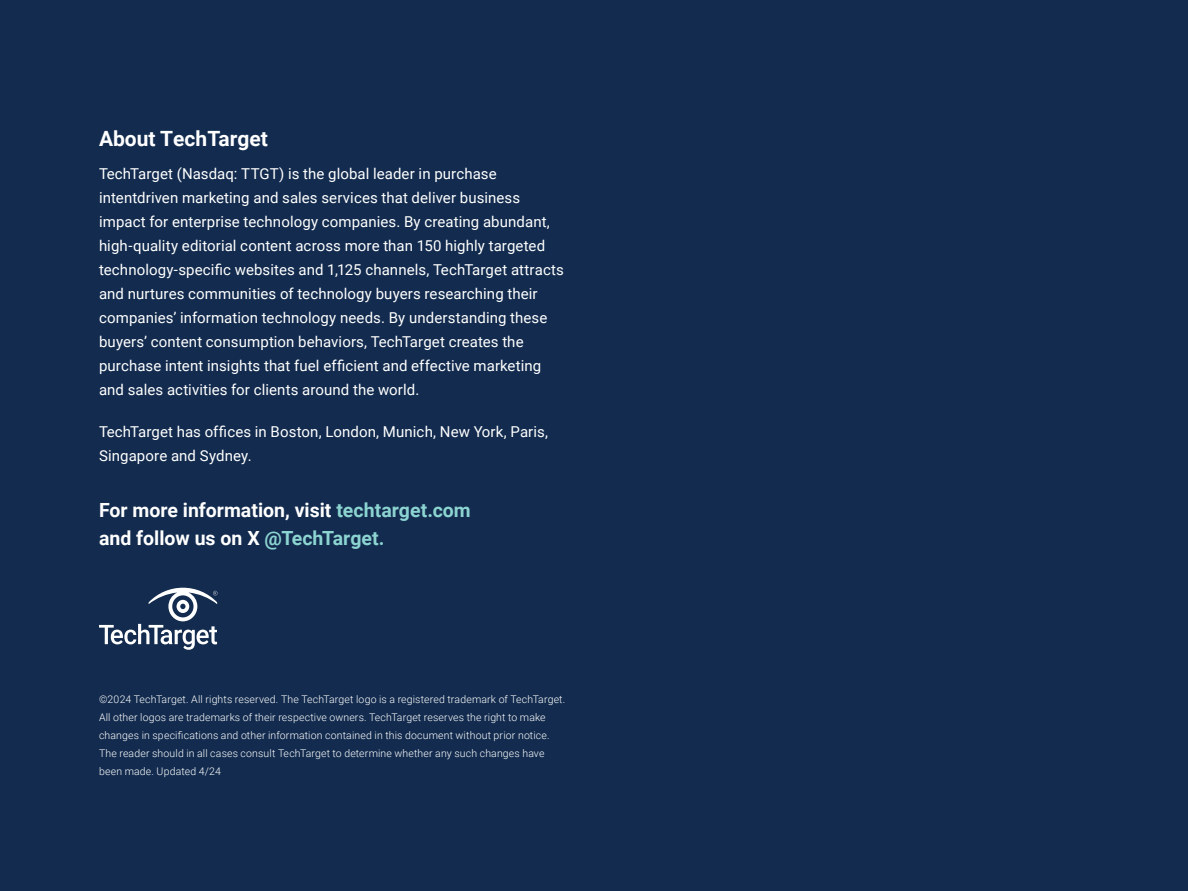
<style>
.page{position:relative;width:1188px;height:891px;background:#122b4e}
.page>*{position:absolute;margin:0;border:0;box-sizing:border-box;transform-origin:0 0}
.t1{font:700 21px "Roboto";color:#fff}
.t2{font:700 19.5px/28.5px "Roboto";color:#fff}
.t3{font:15px/24px "Roboto";letter-spacing:.005em;color:#fff}
.t4{font:300 10.5px/18px "Roboto";letter-spacing:.015em;color:#fff}
.s1{color:#8cd4d1}
</style>
<div class="page">
<svg style="left:99px;top:588px;width:118px;height:62px"></svg>
<h1 class="t1" style="left:99px;top:124px;width:170px">About TechTarget</h1>
<p class="t3" style="left:99px;top:161px;width:466px">TechTarget (Nasdaq: TTGT) is the global leader in purchase intentdriven marketing and sales services that deliver business impact for enterprise technology companies. By creating abundant, high-quality editorial content across more than 150 highly targeted technology-specific websites and 1,125 channels, TechTarget attracts and nurtures communities of technology buyers researching their companies’ information technology needs. By understanding these buyers’ content consumption behaviors, TechTarget creates the purchase intent insights that fuel efficient and effective marketing and sales activities for clients around the world.</p>
<p class="t3" style="left:99px;top:419px;width:451px">TechTarget has offices in Boston, London, Munich, New York, Paris,<br>Singapore and Sydney.</p>
<h2 class="t2" style="left:99px;top:495px;width:373px">For more information, visit <span class="s1">techtarget.com </span>and follow us on X <span class="s1">@TechTarget.</span></h2>
<p class="t4" style="left:99px;top:690px;width:468px">©2024 TechTarget. All rights reserved. The TechTarget logo is a registered trademark of TechTarget.<br>All other logos are trademarks of their respective owners. TechTarget reserves the right to make changes in specifications and other information contained in this document without prior notice.<br>The reader should in all cases consult TechTarget to determine whether any such changes have been made. Updated 4/24</p>
</div>
